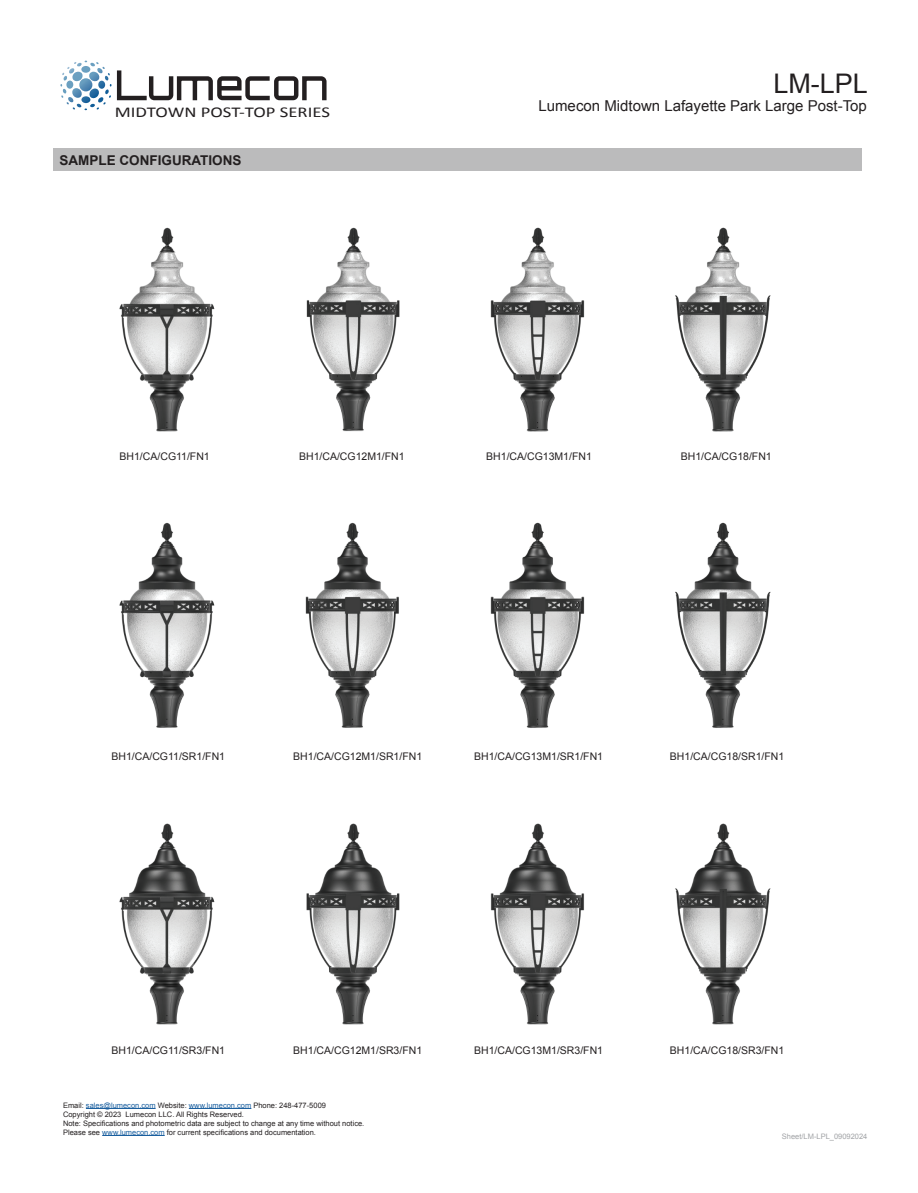
<style>
.page{position:relative;width:918px;height:1193px;background:#fff}
.page>*{position:absolute;margin:0;border:0;box-sizing:border-box;transform-origin:0 0}
.t1{font:27px "Arial";color:#231f20}
.t2{font:15px "Arial";color:#231f20}
.t3{font:15px "Calibri";color:#231f20;scale:1.25 1}
.t4{font:700 13.5px "Arial";color:#231f20}
.t5{font:10.5px "Arial";color:#231f20}
.t6{font:7.5px/9px "Arial";color:#231f20}
.t7{font:7.5px "Arial";color:#a1a3a6}
.s1{color:#175d9e}
</style>
<div class="page">
<div style="left:53px;top:148px;width:809px;height:23px;background:#bbbbbc"></div>
<hr style="left:86px;top:1108px;width:70px;height:1px;background:#175d9e">
<hr style="left:189px;top:1108px;width:62px;height:1px;background:#175d9e">
<hr style="left:102px;top:1135px;width:63px;height:1px;background:#175d9e">
<img style="left:119px;top:227px;width:652px;height:798px">
<div style="left:94px;top:448px;width:716px;height:16px;background:#fff"></div>
<div style="left:91px;top:747px;width:716px;height:16px;background:#fff"></div>
<svg style="left:60px;top:61px;width:267px;height:49px"></svg>
<h2 class="t3" style="left:115px;top:102px;width:174px">MIDTOWN POST-TOP SERIES</h2>
<h3 class="t4" style="left:60px;top:151px;width:184px">SAMPLE CONFIGURATIONS</h3>
<h1 class="t1" style="left:773px;top:66px;width:96px">LM-LPL</h1>
<h2 class="t2" style="left:538px;top:96px;width:330px">Lumecon Midtown Lafayette Park Large Post-Top</h2>
<h3 class="t5" style="left:120px;top:450px;width:92px">BH1/CA/CG11/FN1</h3>
<h3 class="t5" style="left:299px;top:449px;width:107px">BH1/CA/CG12M1/FN1</h3>
<h3 class="t5" style="left:486px;top:449px;width:107px">BH1/CA/CG13M1/FN1</h3>
<h3 class="t5" style="left:681px;top:449px;width:93px">BH1/CA/CG18/FN1</h3>
<h3 class="t5" style="left:112px;top:749px;width:115px">BH1/CA/CG11/SR1/FN1</h3>
<h3 class="t5" style="left:293px;top:749px;width:130px">BH1/CA/CG12M1/SR1/FN1</h3>
<h3 class="t5" style="left:474px;top:749px;width:130px">BH1/CA/CG13M1/SR1/FN1</h3>
<h3 class="t5" style="left:670px;top:749px;width:116px">BH1/CA/CG18/SR1/FN1</h3>
<h3 class="t5" style="left:112px;top:1043px;width:115px">BH1/CA/CG11/SR3/FN1</h3>
<h3 class="t5" style="left:293px;top:1043px;width:130px">BH1/CA/CG12M1/SR3/FN1</h3>
<h3 class="t5" style="left:474px;top:1043px;width:130px">BH1/CA/CG13M1/SR3/FN1</h3>
<h3 class="t5" style="left:670px;top:1043px;width:116px">BH1/CA/CG18/SR3/FN1</h3>
<p class="t6" style="left:63px;top:1100px;width:303px">Email: <span class="s1">sales@lumecon.com</span> Website: <span class="s1">www.lumecon.com</span> Phone: 248-477-5009<br>Copyright © 2023 Lumecon LLC. All Rights Reserved.<br>Note: Specifications and photometric data are subject to change at any time without notice.<br>Please see <span class="s1">www.lumecon.com</span> for current specifications and documentation.</p>
<p class="t7" style="left:782px;top:1131px;width:87px">Sheet/LM-LPL_09092024</p>
</div>
